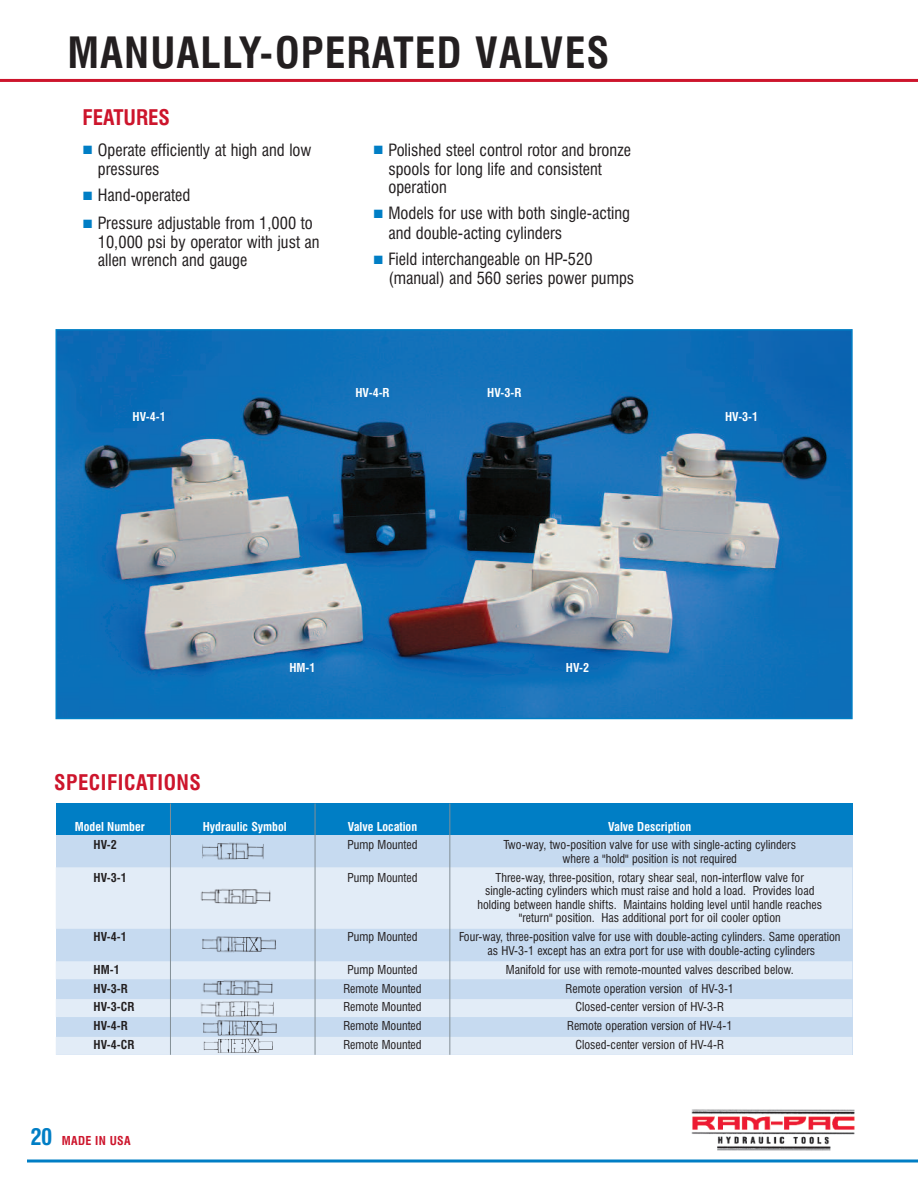
<style>
.page{position:relative;width:918px;height:1188px;background:#fff}
.page>*{position:absolute;margin:0;border:0;box-sizing:border-box;transform-origin:0 0}
.t1{font:700 condensed 42px "Swiss 721 BT";letter-spacing:.025em;color:#231f20}
.t2{font:700 condensed 21px "Swiss 721 BT";letter-spacing:.025em;color:#cd152c}
.t3{font:700 condensed 21px "Swiss 721 BT";color:#cd152c}
.t4{font:condensed 16.5px/18.6px "Swiss 721 BT";color:#231f20}
.t5{font:condensed 12px/13.5px "Swiss 721 BT";color:#231f20;text-align:center}
.t6{font:700 condensed 12px "Swiss 721 BT";color:#fff}
.t7{font:700 condensed 12px "Swiss 721 BT";color:#231f20}
.t8{font:700 condensed 12px "Swiss 721 BT";letter-spacing:.025em;color:#cd152c}
.s1{color:#007ec5}
.s2{font-size:22.5px;color:#007ec5}
</style>
<div class="page">
<img style="left:691px;top:1109px;width:164px;height:42px">
<hr style="left:27px;top:1160px;width:891px;height:2px;background:#007ec5">
<hr style="left:0;top:79px;width:918px;height:3px;background:#cd152c">
<img style="left:59px;top:332px;width:791px;height:384px">
<div style="left:56px;top:329px;width:797px;height:390px;border:2px solid #007ec5"></div>
<div style="left:56px;top:804px;width:796px;height:251px;background:#c6daf0"></div>
<div style="left:56px;top:803px;width:796px;height:32px;background:#007ec5"></div>
<div style="left:56px;top:867px;width:796px;height:62px;background:#e2ecf7"></div>
<div style="left:56px;top:961px;width:796px;height:18px;background:#e2ecf7"></div>
<div style="left:56px;top:999px;width:796px;height:18px;background:#e2ecf7"></div>
<div style="left:56px;top:1037px;width:796px;height:18px;background:#e2ecf7"></div>
<hr style="left:170px;top:804px;width:1px;height:251px;background:#838f96">
<hr style="left:315px;top:804px;width:1px;height:251px;background:#838f96">
<hr style="left:449px;top:804px;width:1px;height:251px;background:#838f96">
<img style="left:202px;top:842px;width:62px;height:18px">
<img style="left:203px;top:980px;width:70px;height:16px">
<img style="left:200px;top:1001px;width:74px;height:16px">
<img style="left:202px;top:936px;width:74px;height:17px">
<img style="left:203px;top:1039px;width:70px;height:14px">
<img style="left:200px;top:888px;width:71px;height:16px">
<img style="left:203px;top:1020px;width:74px;height:19px">
<h1 class="t1" style="left:68px;top:37px;width:544px">MANUALLY-OPERATED VALVES</h1>
<h2 class="t3" style="left:82px;top:110px;width:89px">FEATURES</h2>
<h3 class="t4" style="left:98px;top:141px;width:215px;line-height:19.2px;text-indent:-15px"><span class="s1">■</span> Operate efficiently at high and low pressures</h3>
<h3 class="t4" style="left:83px;top:188px;width:109px"><span class="s1">■</span> Hand-operated</h3>
<h3 class="t4" style="left:98px;top:215px;width:223px;text-indent:-15px"><span class="s1">■</span> Pressure adjustable from 1,000 to<br>10,000 psi by operator with just an allen wrench and gauge</h3>
<h3 class="t4" style="left:388px;top:142px;width:244px;text-indent:-15px"><span class="s1">■</span> Polished steel control rotor and bronze spools for long life and consistent operation</h3>
<h3 class="t4" style="left:388px;top:205px;width:243px;line-height:19.2px;text-indent:-15px"><span class="s1">■</span> Models for use with both single-acting and double-acting cylinders</h3>
<h3 class="t4" style="left:388px;top:251px;width:247px;line-height:19.2px;text-indent:-15px"><span class="s1">■</span> Field interchangeable on HP-520 (manual) and 560 series power pumps</h3>
<p class="t6" style="left:355px;top:388px;width:36px">HV-4-R</p>
<p class="t6" style="left:487px;top:388px;width:36px">HV-3-R</p>
<p class="t6" style="left:133px;top:411px;width:35px">HV-4-1</p>
<p class="t6" style="left:725px;top:411px;width:35px">HV-3-1</p>
<p class="t6" style="left:289px;top:663px;width:28px">HM-1</p>
<p class="t6" style="left:566px;top:663px;width:25px">HV-2</p>
<h2 class="t2" style="left:54px;top:775px;width:149px">SPECIFICATIONS</h2>
<p class="t6" style="left:75px;top:822px;width:72px">Model Number</p>
<p class="t6" style="left:203px;top:822px;width:85px">Hydraulic Symbol</p>
<p class="t6" style="left:348px;top:822px;width:71px">Valve Location</p>
<p class="t6" style="left:608px;top:822px;width:85px">Valve Description</p>
<p class="t7" style="left:94px;top:840px;width:25px">HV-2</p>
<p class="t5" style="left:348px;top:839px;width:71px">Pump Mounted</p>
<p class="t5" style="left:503px;top:839px;width:294px">Two-way, two-position valve for use with single-acting cylinders where a "hold" position is not required</p>
<p class="t7" style="left:94px;top:873px;width:35px">HV-3-1</p>
<p class="t5" style="left:348px;top:872px;width:71px">Pump Mounted</p>
<p class="t5" style="left:477px;top:872px;width:346px">Three-way, three-position, rotary shear seal, non-interflow valve for single-acting cylinders which must raise and hold a load. Provides load holding between handle shifts. Maintains holding level until handle reaches "return" position. Has additional port for oil cooler option</p>
<p class="t7" style="left:94px;top:932px;width:35px">HV-4-1</p>
<p class="t5" style="left:348px;top:931px;width:71px">Pump Mounted</p>
<p class="t5" style="left:459px;top:931px;width:383px">Four-way, three-position valve for use with double-acting cylinders. Same operation as HV-3-1 except has an extra port for use with double-acting cylinders</p>
<p class="t7" style="left:94px;top:965px;width:28px">HM-1</p>
<p class="t5" style="left:348px;top:964px;width:71px">Pump Mounted</p>
<p class="t5" style="left:506px;top:964px;width:289px">Manifold for use with remote-mounted valves described below.</p>
<p class="t7" style="left:94px;top:984px;width:36px">HV-3-R</p>
<p class="t5" style="left:343px;top:982px;width:80px">Remote Mounted</p>
<p class="t5" style="left:566px;top:982px;width:170px">Remote operation version of HV-3-1</p>
<p class="t7" style="left:94px;top:1002px;width:42px">HV-3-CR</p>
<p class="t5" style="left:343px;top:1001px;width:80px">Remote Mounted</p>
<p class="t5" style="left:575px;top:1001px;width:150px">Closed-center version of HV-3-R</p>
<p class="t7" style="left:94px;top:1021px;width:36px">HV-4-R</p>
<p class="t5" style="left:343px;top:1020px;width:80px">Remote Mounted</p>
<p class="t5" style="left:567px;top:1020px;width:167px">Remote operation version of HV-4-1</p>
<p class="t7" style="left:94px;top:1040px;width:42px">HV-4-CR</p>
<p class="t5" style="left:343px;top:1039px;width:80px">Remote Mounted</p>
<p class="t5" style="left:575px;top:1039px;width:150px">Closed-center version of HV-4-R</p>
<p class="t8" style="left:31px;top:1136px;width:102px"><span class="s2">20</span> MADE IN USA</p>
</div>
